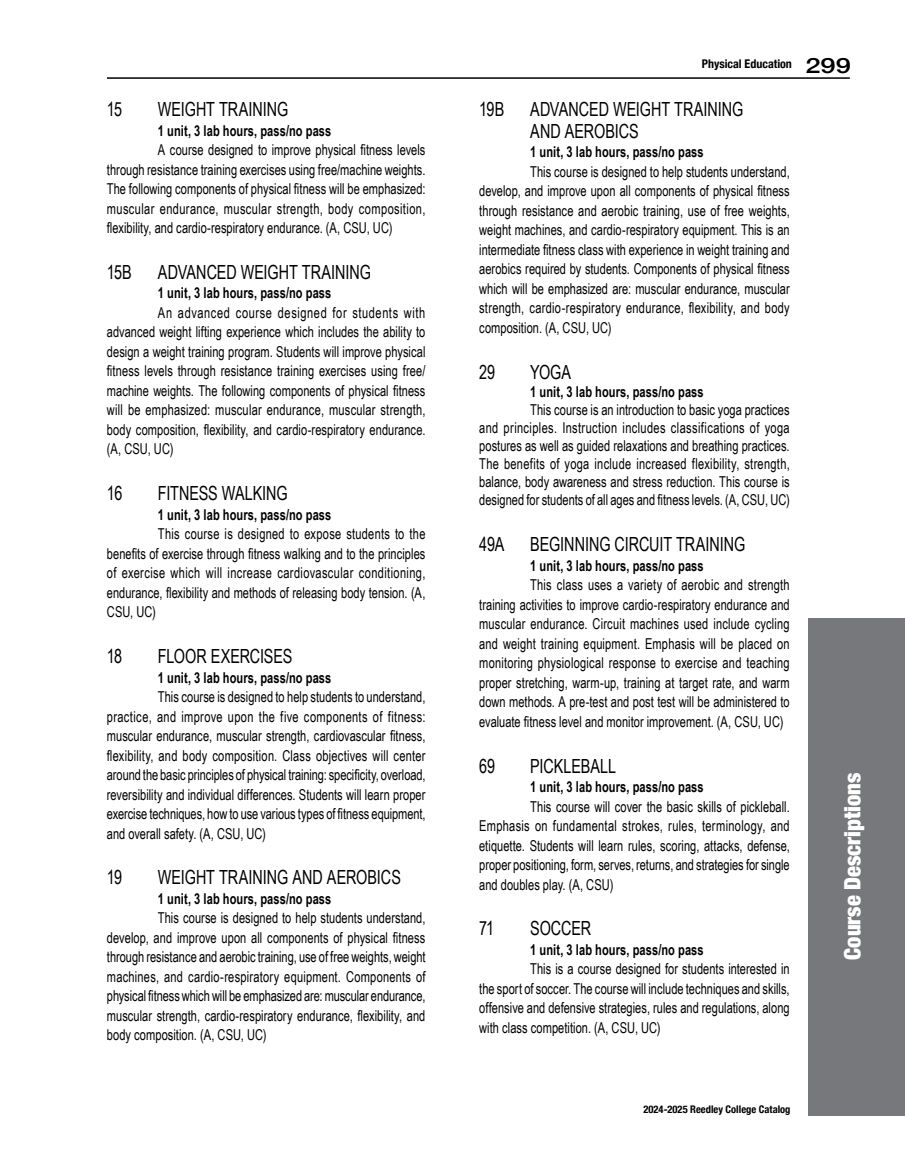
<style>
.page{position:relative;width:905px;height:1175px;background:#fff}
.page>*{position:absolute;margin:0;border:0;box-sizing:border-box;transform-origin:0 0}
.t1{font:900 condensed 22.5px "Helvetica Neue";color:#fff}
.CourseTitlefinal{font:19.5px "Arial Narrow";color:#000;scale:.9 1}
.TEXTDES{font:15px/19.5px "Arial Narrow";letter-spacing:.005em;color:#000;text-align:justify;scale:.9 1}
.TEXTDES-2{font:700 15px "Arial Narrow";letter-spacing:.01em;color:#000;scale:.9 1}
.t2{font:700 condensed 12px "Helvetica Neue";color:#000}
.t3{font:700 condensed 10.5px "Helvetica Neue";color:#000}
.s1{font-weight:500;font-stretch:normal;font-size:21px}
</style>
<div class="page">
<hr style="left:107px;top:77px;width:742px;height:2px;background:#000">
<div style="left:808px;top:618px;width:96px;height:497px;background:#77787b"></div>
<p class="CourseTitlefinal" style="left:107px;top:95px;width:19px">15</p>
<p class="CourseTitlefinal" style="left:158px;top:95px;width:146px">WEIGHT TRAINING</p>
<p class="TEXTDES-2" style="left:158px;top:119px;width:194px">1 unit, 3 lab hours, pass/no pass</p>
<p class="TEXTDES" style="left:107px;top:139px;width:355px;text-indent:51px">A course designed to improve physical fitness levels through resistance training exercises using free/machine weights.<br>The following components of physical fitness will be emphasized: muscular endurance, muscular strength, body composition, flexibility, and cardio-respiratory endurance. (A, CSU, UC)</p>
<p class="CourseTitlefinal" style="left:107px;top:258px;width:29px">15B</p>
<p class="CourseTitlefinal" style="left:158px;top:258px;width:238px">ADVANCED WEIGHT TRAINING</p>
<p class="TEXTDES-2" style="left:158px;top:282px;width:194px">1 unit, 3 lab hours, pass/no pass</p>
<p class="TEXTDES" style="left:107px;top:302px;width:355px;text-indent:51px">An advanced course designed for students with advanced weight lifting experience which includes the ability to design a weight training program. Students will improve physical fitness levels through resistance training exercises using free/ machine weights. The following components of physical fitness will be emphasized: muscular endurance, muscular strength, body composition, flexibility, and cardio-respiratory endurance. (A, CSU, UC)</p>
<p class="CourseTitlefinal" style="left:107px;top:479px;width:19px">16</p>
<p class="CourseTitlefinal" style="left:158px;top:479px;width:146px">FITNESS WALKING</p>
<p class="TEXTDES-2" style="left:158px;top:503px;width:194px">1 unit, 3 lab hours, pass/no pass</p>
<p class="TEXTDES" style="left:107px;top:523px;width:355px;text-indent:51px">This course is designed to expose students to the benefits of exercise through fitness walking and to the principles of exercise which will increase cardiovascular conditioning, endurance, flexibility and methods of releasing body tension. (A, CSU, UC)</p>
<p class="CourseTitlefinal" style="left:107px;top:642px;width:19px">18</p>
<p class="CourseTitlefinal" style="left:158px;top:642px;width:151px">FLOOR EXERCISES</p>
<p class="TEXTDES-2" style="left:158px;top:666px;width:194px">1 unit, 3 lab hours, pass/no pass</p>
<p class="TEXTDES" style="left:107px;top:686px;width:355px;text-indent:51px">This course is designed to help students to understand, practice, and improve upon the five components of fitness: muscular endurance, muscular strength, cardiovascular fitness, flexibility, and body composition. Class objectives will center around the basic principles of physical training: specificity, overload, reversibility and individual differences. Students will learn proper exercise techniques, how to use various types of fitness equipment, and overall safety. (A, CSU, UC)</p>
<p class="CourseTitlefinal" style="left:107px;top:863px;width:19px">19</p>
<p class="CourseTitlefinal" style="left:158px;top:863px;width:271px">WEIGHT TRAINING AND AEROBICS</p>
<p class="TEXTDES-2" style="left:158px;top:887px;width:194px">1 unit, 3 lab hours, pass/no pass</p>
<p class="TEXTDES" style="left:107px;top:907px;width:355px;text-indent:51px">This course is designed to help students understand, develop, and improve upon all components of physical fitness through resistance and aerobic training, use of free weights, weight machines, and cardio-respiratory equipment. Components of physical fitness which will be emphasized are: muscular endurance, muscular strength, cardio-respiratory endurance, flexibility, and body composition. (A, CSU, UC)</p>
<p class="t2" style="left:701px;top:54px;width:151px">Physical Education <span class="s1">299</span></p>
<p class="CourseTitlefinal" style="left:479px;top:95px;width:29px">19B</p>
<p class="CourseTitlefinal" style="left:530px;top:95px;width:238px">ADVANCED WEIGHT TRAINING</p>
<p class="CourseTitlefinal" style="left:530px;top:117px;width:122px">AND AEROBICS</p>
<p class="TEXTDES-2" style="left:530px;top:141px;width:194px">1 unit, 3 lab hours, pass/no pass</p>
<p class="TEXTDES" style="left:479px;top:161px;width:346px;text-indent:51px">This course is designed to help students understand, develop, and improve upon all components of physical fitness through resistance and aerobic training, use of free weights, weight machines, and cardio-respiratory equipment. This is an intermediate fitness class with experience in weight training and aerobics required by students. Components of physical fitness which will be emphasized are: muscular endurance, muscular strength, cardio-respiratory endurance, flexibility, and body composition. (A, CSU, UC)</p>
<p class="CourseTitlefinal" style="left:479px;top:357px;width:19px">29</p>
<p class="CourseTitlefinal" style="left:530px;top:357px;width:47px">YOGA</p>
<p class="TEXTDES-2" style="left:530px;top:380px;width:194px">1 unit, 3 lab hours, pass/no pass</p>
<p class="TEXTDES" style="left:479px;top:400px;width:346px;line-height:18.1px;text-indent:51px">This course is an introduction to basic yoga practices and principles. Instruction includes classifications of yoga postures as well as guided relaxations and breathing practices.<br>The benefits of yoga include increased flexibility, strength, balance, body awareness and stress reduction. This course is designed for students of all ages and fitness levels. (A, CSU, UC)</p>
<p class="CourseTitlefinal" style="left:479px;top:530px;width:30px">49A</p>
<p class="CourseTitlefinal" style="left:530px;top:530px;width:240px">BEGINNING CIRCUIT TRAINING</p>
<p class="TEXTDES-2" style="left:530px;top:554px;width:194px">1 unit, 3 lab hours, pass/no pass</p>
<p class="TEXTDES" style="left:479px;top:574px;width:346px;text-indent:51px">This class uses a variety of aerobic and strength training activities to improve cardio-respiratory endurance and muscular endurance. Circuit machines used include cycling and weight training equipment. Emphasis will be placed on monitoring physiological response to exercise and teaching proper stretching, warm-up, training at target rate, and warm down methods. A pre-test and post test will be administered to evaluate fitness level and monitor improvement. (A, CSU, UC)</p>
<p class="CourseTitlefinal" style="left:479px;top:751px;width:19px">69</p>
<p class="CourseTitlefinal" style="left:530px;top:751px;width:97px">PICKLEBALL</p>
<p class="TEXTDES-2" style="left:530px;top:775px;width:194px">1 unit, 3 lab hours, pass/no pass</p>
<p class="TEXTDES" style="left:479px;top:796px;width:346px;text-indent:51px">This course will cover the basic skills of pickleball.<br>Emphasis on fundamental strokes, rules, terminology, and etiquette. Students will learn rules, scoring, attacks, defense, proper positioning, form, serves, returns, and strategies for single and doubles play. (A, CSU)</p>
<p class="CourseTitlefinal" style="left:479px;top:914px;width:18px">71</p>
<p class="CourseTitlefinal" style="left:530px;top:914px;width:69px">SOCCER</p>
<p class="TEXTDES-2" style="left:530px;top:938px;width:194px">1 unit, 3 lab hours, pass/no pass</p>
<p class="TEXTDES" style="left:479px;top:958px;width:346px;text-indent:51px">This is a course designed for students interested in the sport of soccer. The course will include techniques and skills, offensive and defensive strategies, rules and regulations, along with class competition. (A, CSU, UC)</p>
<p class="t3" style="left:643px;top:1100px;width:148px">2024-2025 Reedley College Catalog</p>
<h1 class="t1" style="left:833px;top:959px;width:188px;rotate:-90deg">Course Descriptions</h1>
</div>
